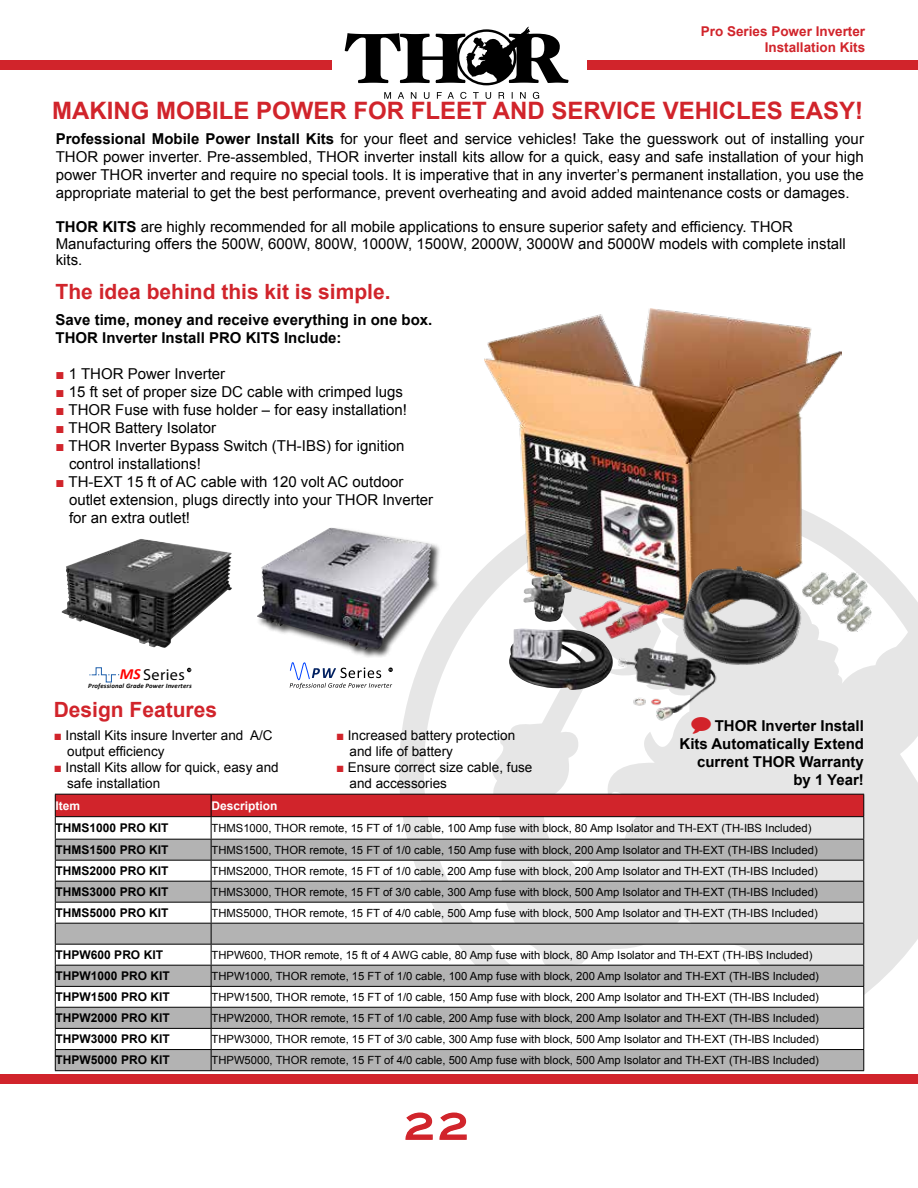
<style>
.page{position:relative;width:918px;height:1188px;background:#fff}
.page>*{position:absolute;margin:0;border:0;box-sizing:border-box;transform-origin:0 0}
.t1{font:35.1px "Blair Md ITCTT Medium";color:#d1242b}
.t2{font:700 24px "Arial";color:#d1242b}
.t3{font:700 21px "Arial";color:#d1242b}
.t4{font:15.9px "Myriad Pro";letter-spacing:.02em;color:#000}
.t5{font:15px/18px "Arial";color:#000}
.t6{font:700 15px/18px "Arial";color:#000}
.t7{font:13.5px/16.2px "Arial";color:#000}
.t8{font:700 13.5px/16.2px "Arial";color:#d1242b;text-align:right}
.t9{font:700 12px "Arial";color:#000}
.t10{font:700 12px "Arial";color:#fff}
.t11{font:11.25px "Arial";color:#000}
.t12{font:italic 700 6.75px "Calibri";letter-spacing:.02em;color:#000}
.s1{font-weight:700}
.s2{color:#d1242b}
.s3{font-family:"Calibri";font-weight:700;font-style:italic;font-size:15.45px;color:#f00}
.s4{color:#d2232a}
</style>
<div class="page">
<svg style="left:345px;top:27px;width:223px;height:58px"></svg>
<svg style="left:384px;top:92px;width:7px;height:7px"></svg>
<svg style="left:398px;top:92px;width:6px;height:7px"></svg>
<svg style="left:411px;top:92px;width:5px;height:7px"></svg>
<svg style="left:424px;top:92px;width:5px;height:7px"></svg>
<svg style="left:437px;top:92px;width:5px;height:7px"></svg>
<svg style="left:448px;top:92px;width:6px;height:7px"></svg>
<svg style="left:460px;top:92px;width:6px;height:7px"></svg>
<svg style="left:473px;top:92px;width:6px;height:7px"></svg>
<svg style="left:486px;top:92px;width:5px;height:7px"></svg>
<svg style="left:499px;top:92px;width:5px;height:7px"></svg>
<svg style="left:520px;top:92px;width:6px;height:7px"></svg>
<svg style="left:533px;top:92px;width:6px;height:7px"></svg>
<div style="left:0;top:61px;width:331px;height:9px;background:#d1242b"></div>
<div style="left:588px;top:61px;width:330px;height:9px;background:#d1242b"></div>
<div style="left:0;top:1074px;width:918px;height:10px;background:#d1242b"></div>
<svg style="left:399px;top:530px;width:519px;height:527px;fill:#e6e6e6"></svg>
<img style="left:485px;top:309px;width:356px;height:313px">
<img style="left:579px;top:597px;width:93px;height:35px">
<img style="left:61px;top:540px;width:171px;height:108px">
<img style="left:805px;top:572px;width:32px;height:33px">
<div style="left:256px;top:527px;width:186px;height:132px;background:#000;opacity:.75"></div>
<img style="left:257px;top:528px;width:175px;height:122px">
<img style="left:679px;top:552px;width:126px;height:126px">
<img style="left:833px;top:573px;width:34px;height:32px">
<img style="left:837px;top:599px;width:34px;height:32px">
<img style="left:523px;top:574px;width:49px;height:49px">
<img style="left:603px;top:632px;width:121px;height:95px">
<svg style="left:187px;top:668px;width:4px;height:4px"></svg>
<svg style="left:89px;top:668px;width:30px;height:14px"></svg>
<svg style="left:290px;top:662px;width:103px;height:27px"></svg>
<img style="left:508px;top:628px;width:106px;height:62px">
<hr style="left:55px;top:1070px;width:156px;height:1px;background:#000">
<hr style="left:211px;top:1070px;width:653px;height:1px;background:#000">
<svg style="left:55px;top:794px;width:809px;height:276px"></svg>
<svg style="left:405px;top:1112px;width:62px;height:28px"></svg>
<p class="t8" style="left:701px;top:24px;width:166px">Pro Series Power Inverter<br>Installation Kits</p>
<h2 class="t2" style="left:52px;top:95px;width:812px">MAKING MOBILE POWER FOR FLEET AND SERVICE VEHICLES EASY!</h2>
<p class="t5" style="left:56px;top:130px;width:810px;text-align:justify"><span class="s1">Professional Mobile Power Install Kits</span> for your fleet and service vehicles! Take the guesswork out of installing your THOR power inverter. Pre-assembled, THOR inverter install kits allow for a quick, easy and safe installation of your high power THOR inverter and require no special tools. It is imperative that in any inverter’s permanent installation, you use the appropriate material to get the best performance, prevent overheating and avoid added maintenance costs or damages.</p>
<h3 class="t5" style="left:56px;top:219px;width:792px;line-height:16.5px"><span class="s1">THOR KITS</span> are highly recommended for all mobile applications to ensure superior safety and efficiency. THOR<br>Manufacturing offers the 500W, 600W, 800W, 1000W, 1500W, 2000W, 3000W and 5000W models with complete install kits.</h3>
<h3 class="t3" style="left:56px;top:277px;width:336px">The idea behind this kit is simple.</h3>
<h3 class="t6" style="left:56px;top:311px;width:378px">Save time, money and receive everything in one box.<br>THOR Inverter Install PRO KITS Include:</h3>
<h3 class="t5" style="left:56px;top:365px;width:171px"><span class="s2">■</span> 1 THOR Power Inverter</h3>
<h3 class="t5" style="left:56px;top:383px;width:349px"><span class="s2">■</span> 15 ft set of proper size DC cable with crimped lugs</h3>
<h3 class="t5" style="left:56px;top:401px;width:353px"><span class="s2">■</span> THOR Fuse with fuse holder – for easy installation!</h3>
<h3 class="t5" style="left:56px;top:419px;width:162px"><span class="s2">■</span> THOR Battery Isolator</h3>
<h3 class="t5" style="left:69px;top:437px;width:337px;text-indent:-14px"><span class="s2">■</span> THOR Inverter Bypass Switch (TH-IBS) for ignition control installations!</h3>
<h3 class="t5" style="left:69px;top:473px;width:366px;text-indent:-14px"><span class="s2">■</span> TH-EXT 15 ft of AC cable with 120 volt AC outdoor outlet extension, plugs directly into your THOR Inverter for an extra outlet!</h3>
<h3 class="t4" style="left:120px;top:664px;width:67px"><span class="s3">MS</span> Series</h3>
<p class="t12" style="left:88px;top:682px;width:105px">Professional Grade Power Inverters</p>
<h3 class="t3" style="left:54px;top:696px;width:165px">Design Features</h3>
<p class="t7" style="left:67px;top:727px;width:207px;text-indent:-14px"><span class="s2">■</span> Install Kits insure Inverter and A/C output efficiency</p>
<p class="t7" style="left:67px;top:760px;width:213px;text-indent:-14px"><span class="s2">■</span> Install Kits allow for quick, easy and safe installation</p>
<p class="t7" style="left:350px;top:727px;width:167px;text-indent:-14px"><span class="s2">■</span> Increased battery protection and life of battery</p>
<p class="t7" style="left:350px;top:760px;width:184px;text-indent:-14px"><span class="s2">■</span> Ensure correct size cable, fuse and accessories</p>
<h3 class="t6" style="left:680px;top:717px;width:186px;text-align:right"><span class="s4">◆</span> THOR Inverter Install<br>Kits Automatically Extend current THOR Warranty by 1 Year!</h3>
<p class="t10" style="left:56px;top:798px;width:26px">Item</p>
<p class="t10" style="left:212px;top:798px;width:68px">Description</p>
<p class="t9" style="left:56px;top:820px;width:114px">THMS1000 PRO KIT</p>
<p class="t11" style="left:212px;top:821px;width:602px">THMS1000, THOR remote, 15 FT of 1/0 cable, 100 Amp fuse with block, 80 Amp Isolator and TH-EXT (TH-IBS Included)</p>
<p class="t9" style="left:56px;top:842px;width:114px">THMS1500 PRO KIT</p>
<p class="t11" style="left:212px;top:842px;width:608px">THMS1500, THOR remote, 15 FT of 1/0 cable, 150 Amp fuse with block, 200 Amp Isolator and TH-EXT (TH-IBS Included)</p>
<p class="t9" style="left:56px;top:863px;width:114px">THMS2000 PRO KIT</p>
<p class="t11" style="left:212px;top:863px;width:608px">THMS2000, THOR remote, 15 FT of 1/0 cable, 200 Amp fuse with block, 200 Amp Isolator and TH-EXT (TH-IBS Included)</p>
<p class="t9" style="left:56px;top:884px;width:114px">THMS3000 PRO KIT</p>
<p class="t11" style="left:212px;top:884px;width:608px">THMS3000, THOR remote, 15 FT of 3/0 cable, 300 Amp fuse with block, 500 Amp Isolator and TH-EXT (TH-IBS Included)</p>
<p class="t9" style="left:56px;top:905px;width:114px">THMS5000 PRO KIT</p>
<p class="t11" style="left:212px;top:905px;width:608px">THMS5000, THOR remote, 15 FT of 4/0 cable, 500 Amp fuse with block, 500 Amp Isolator and TH-EXT (TH-IBS Included)</p>
<p class="t9" style="left:56px;top:947px;width:109px">THPW600 PRO KIT</p>
<p class="t11" style="left:212px;top:947px;width:603px">THPW600, THOR remote, 15 ft of 4 AWG cable, 80 Amp fuse with block, 80 Amp Isolator and TH-EXT (TH-IBS Included)</p>
<p class="t9" style="left:56px;top:968px;width:116px">THPW1000 PRO KIT</p>
<p class="t11" style="left:212px;top:969px;width:609px">THPW1000, THOR remote, 15 FT of 1/0 cable, 100 Amp fuse with block, 200 Amp Isolator and TH-EXT (TH-IBS Included)</p>
<p class="t9" style="left:56px;top:989px;width:116px">THPW1500 PRO KIT</p>
<p class="t11" style="left:212px;top:990px;width:609px">THPW1500, THOR remote, 15 FT of 1/0 cable, 150 Amp fuse with block, 200 Amp Isolator and TH-EXT (TH-IBS Included)</p>
<p class="t9" style="left:56px;top:1010px;width:116px">THPW2000 PRO KIT</p>
<p class="t11" style="left:212px;top:1011px;width:609px">THPW2000, THOR remote, 15 FT of 1/0 cable, 200 Amp fuse with block, 200 Amp Isolator and TH-EXT (TH-IBS Included)</p>
<p class="t9" style="left:56px;top:1031px;width:116px">THPW3000 PRO KIT</p>
<p class="t11" style="left:212px;top:1032px;width:609px">THPW3000, THOR remote, 15 FT of 3/0 cable, 300 Amp fuse with block, 500 Amp Isolator and TH-EXT (TH-IBS Included)</p>
<p class="t9" style="left:56px;top:1052px;width:116px">THPW5000 PRO KIT</p>
<p class="t11" style="left:212px;top:1053px;width:609px">THPW5000, THOR remote, 15 FT of 4/0 cable, 500 Amp fuse with block, 500 Amp Isolator and TH-EXT (TH-IBS Included)</p>
<h1 class="t1" style="left:405px;top:1098px;width:65px">22</h1>
</div>
